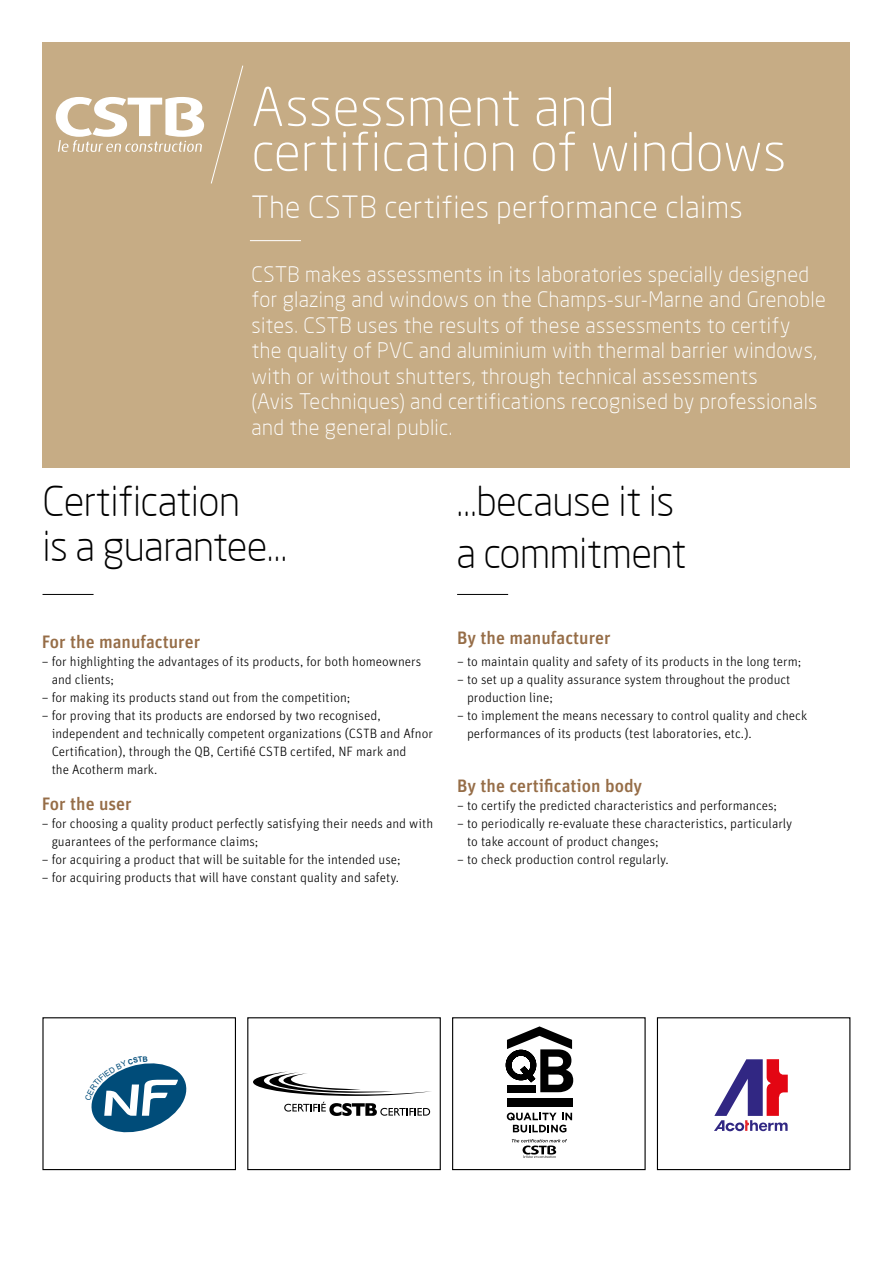
<style>
.page{position:relative;width:893px;height:1263px;background:#fff}
.page>*{position:absolute;margin:0;border:0;box-sizing:border-box;transform-origin:0 0}
.t1{font:300 52.5px/45px "Neo Sans";letter-spacing:.005em;color:#fff}
.t2{font:300 40.5px/45px "Neo Sans";letter-spacing:-.015em;color:#000}
.t3{font:300 30px "Neo Sans";letter-spacing:.015em;color:#fff}
.t4{font:300 21px/25.5px "Neo Sans";letter-spacing:.015em;color:#fff}
.t5{font:500 18px "Unit OT";color:#966d47}
.t6{font:300 13.5px/18px "Unit OT";color:#000}
</style>
<div class="page">
<div style="left:43px;top:43px;width:807px;height:425px;background:#c6ac85"></div>
<svg style="left:56px;top:97px;width:148px;height:55px"></svg>
<svg style="left:211px;top:65px;width:33px;height:119px"></svg>
<hr style="left:43px;top:594px;width:51px;height:1px;background:#000">
<hr style="left:457px;top:594px;width:51px;height:1px;background:#000">
<hr style="left:250px;top:240px;width:51px;height:1px;background:#fff">
<div style="left:42px;top:1017px;width:194px;height:153px;border:1px solid #000"></div>
<div style="left:247px;top:1017px;width:194px;height:153px;border:1px solid #000"></div>
<div style="left:452px;top:1017px;width:194px;height:153px;border:1px solid #000"></div>
<div style="left:657px;top:1017px;width:193px;height:153px;border:1px solid #000"></div>
<svg style="left:714px;top:1059px;width:74px;height:72px"></svg>
<div style="left:507px;top:1098px;width:65px;height:8px;background:#000"></div>
<svg style="left:506px;top:1026px;width:67px;height:66px"></svg>
<svg style="left:507px;top:1112px;width:65px;height:20px"></svg>
<svg style="left:512px;top:1139px;width:55px;height:19px"></svg>
<svg style="left:284px;top:1102px;width:146px;height:14px"></svg>
<svg style="left:253px;top:1071px;width:178px;height:25px"></svg>
<svg style="left:91px;top:1063px;width:96px;height:70px"></svg>
<h1 class="t1" style="left:252px;top:84px;width:536px">Assessment and certification of windows</h1>
<h3 class="t3" style="left:252px;top:189px;width:493px">The CSTB certifies performance claims</h3>
<p class="t4" style="left:252px;top:261px;width:576px">CSTB makes assessments in its laboratories specially designed for glazing and windows on the Champs-sur-Marne and Grenoble sites. CSTB uses the results of these assessments to certify<br>the quality of PVC and aluminium with thermal barrier windows, with or without shutters, through technical assessments<br>(Avis Techniques) and certifications recognised by professionals and the general public.</p>
<h2 class="t2" style="left:43px;top:479px;width:246px">Certification<br>is a guarantee…</h2>
<h2 class="t2" style="left:456px;top:476px;width:232px;line-height:51.2px">…because it is a commitment</h2>
<h3 class="t5" style="left:42px;top:630px;width:160px">For the manufacturer</h3>
<p class="t6" style="left:52px;top:652px;width:371px;text-indent:-10px">– for highlighting the advantages of its products, for both homeowners and clients;</p>
<p class="t6" style="left:42px;top:688px;width:310px">– for making its products stand out from the competition;</p>
<p class="t6" style="left:52px;top:706px;width:383px;text-indent:-10px">– for proving that its products are endorsed by two recognised, independent and technically competent organizations (CSTB and Afnor Certification), through the QB, Certifié CSTB certifed, NF mark and<br>the Acotherm mark.</p>
<h3 class="t5" style="left:42px;top:792px;width:91px">For the user</h3>
<p class="t6" style="left:52px;top:814px;width:383px;text-indent:-10px">– for choosing a quality product perfectly satisfying their needs and with guarantees of the performance claims;</p>
<p class="t6" style="left:42px;top:850px;width:360px">– for acquiring a product that will be suitable for the intended use;</p>
<p class="t6" style="left:42px;top:868px;width:359px">– for acquiring products that will have constant quality and safety.</p>
<h3 class="t5" style="left:457px;top:626px;width:155px">By the manufacturer</h3>
<p class="t6" style="left:457px;top:652px;width:346px">– to maintain quality and safety of its products in the long term;</p>
<p class="t6" style="left:467px;top:670px;width:325px;text-indent:-10px">– to set up a quality assurance system throughout the product production line;</p>
<p class="t6" style="left:467px;top:706px;width:342px;text-indent:-10px">– to implement the means necessary to control quality and check performances of its products (test laboratories, etc.).</p>
<h3 class="t5" style="left:457px;top:774px;width:187px">By the certification body</h3>
<p class="t6" style="left:457px;top:796px;width:321px">– to certify the predicted characteristics and performances;</p>
<p class="t6" style="left:467px;top:814px;width:327px;text-indent:-10px">– to periodically re-evaluate these characteristics, particularly to take account of product changes;</p>
<p class="t6" style="left:457px;top:850px;width:213px">– to check production control regularly.</p>
</div>
